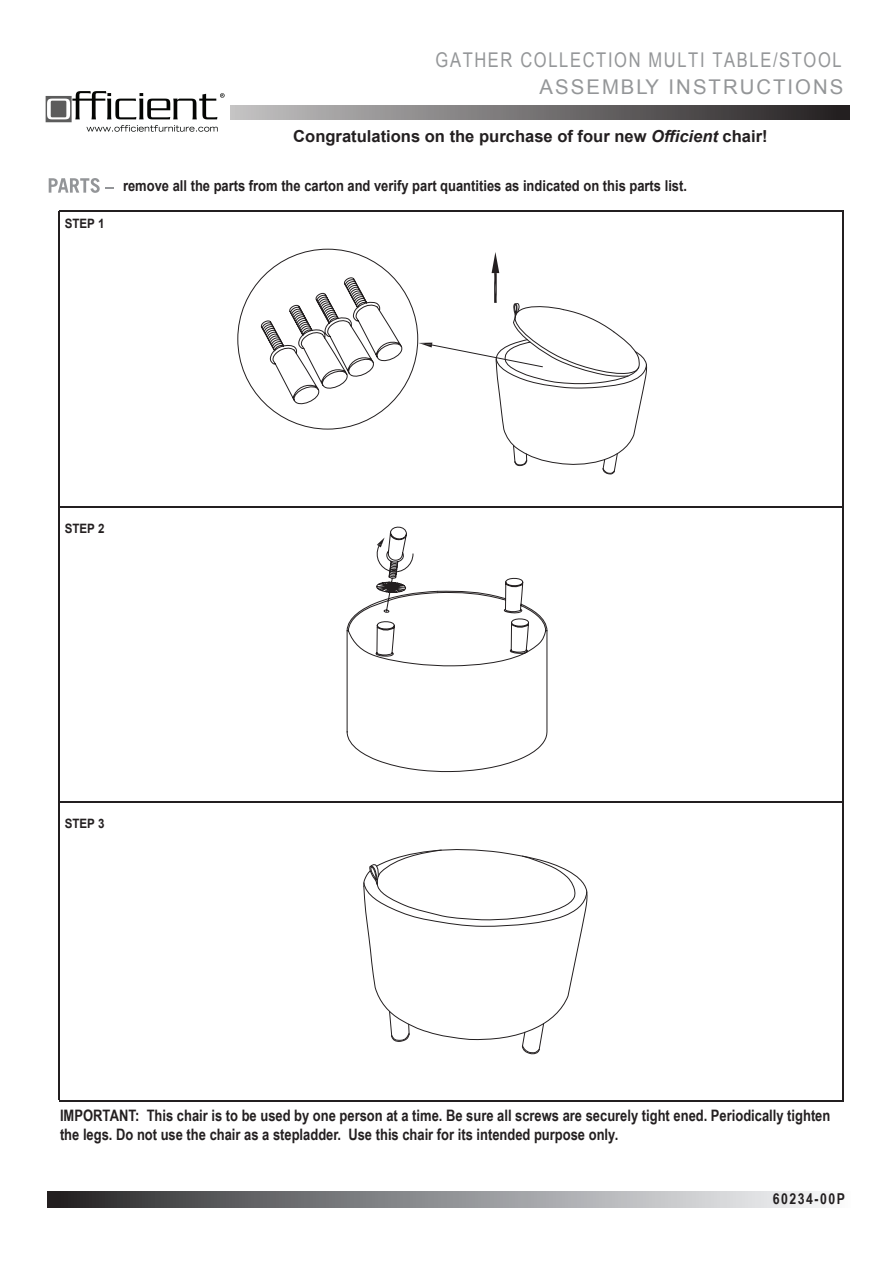
<style>
.page{position:relative;width:893px;height:1263px;background:#fff}
.page>*{position:absolute;margin:0;border:0;box-sizing:border-box;transform-origin:0 0}
.t1{font:20.4px "Arial";letter-spacing:.1em;color:#949698;scale:.81 1}
.t2{font:20.4px "Arial";letter-spacing:.1em;color:#949698}
.t3{font:700 16.5px "Arial";color:#231f20}
.t4{font:700 15.75px/18.9px "Arial Narrow";color:#231f20}
.t5{font:700 15px "Arial";color:#231f20;scale:.86 1}
.t6{font:700 15px "Arial Narrow";letter-spacing:.1em;color:#231f20}
.t7{font:700 12.9px "Arial";color:#231f20;scale:.9 1}
.s1{font-style:italic}
</style>
<div class="page">
<svg style="left:363px;top:849px;width:225px;height:206px"></svg>
<svg style="left:346px;top:526px;width:202px;height:276px"></svg>
<svg style="left:374px;top:538px;width:40px;height:37px"></svg>
<svg style="left:437px;top:591px;width:70px;height:22px"></svg>
<svg style="left:503px;top:306px;width:144px;height:169px"></svg>
<svg style="left:237px;top:248px;width:306px;height:182px"></svg>
<svg style="left:230px;top:105px;width:620px;height:14px;background:#737071"></svg>
<svg style="left:47px;top:1192px;width:776px;height:15px;background:#8d8d90"></svg>
<hr style="left:59px;top:211px;width:785px;height:1px;background:#231f20">
<hr style="left:59px;top:1100px;width:785px;height:2px;background:#231f20">
<hr style="left:842px;top:211px;width:1px;height:889px;background:#231f20">
<hr style="left:59px;top:211px;width:1px;height:889px;background:#231f20">
<hr style="left:59px;top:506px;width:785px;height:1px;background:#231f20">
<hr style="left:59px;top:802px;width:785px;height:1px;background:#231f20">
<svg style="left:49px;top:178px;width:51px;height:15px"></svg>
<svg style="left:106px;top:187px;width:8px;height:2px"></svg>
<img style="left:45px;top:91px;width:180px;height:41px">
<p class="t1" style="left:435px;top:47px;width:503px">GATHER COLLECTION MULTI TABLE/STOOL</p>
<p class="t2" style="left:540px;top:74px;width:305px">ASSEMBLY INSTRUCTIONS</p>
<p class="t7" style="left:65px;top:215px;width:46px">STEP 1</p>
<p class="t3" style="left:293px;top:126px;width:476px">Congratulations on the purchase of four new <span class="s1">Officient</span> chair!</p>
<p class="t5" style="left:123px;top:176px;width:657px">remove all the parts from the carton and verify part quantities as indicated on this parts list.</p>
<p class="t7" style="left:65px;top:520px;width:46px">STEP 2</p>
<p class="t7" style="left:65px;top:815px;width:46px">STEP 3</p>
<p class="t4" style="left:60px;top:1106px;width:772px">IMPORTANT: This chair is to be used by one person at a time. Be sure all screws are securely tight ened. Periodically tighten the legs. Do not use the chair as a stepladder. Use this chair for its intended purpose only.</p>
<p class="t6" style="left:773px;top:1187px;width:74px">60234-00P</p>
</div>
